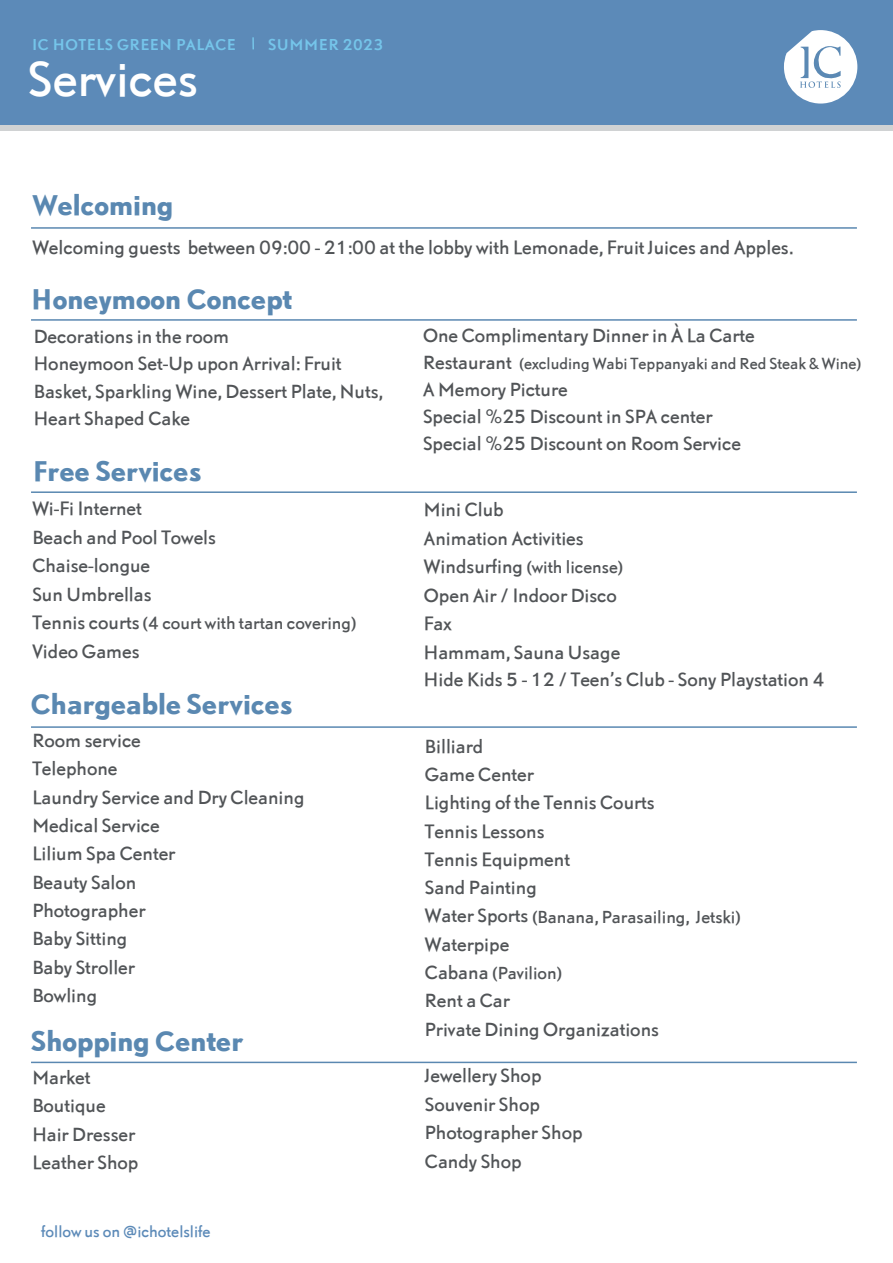
<style>
.page{position:relative;width:893px;height:1263px;background:#fff}
.page>*{position:absolute;margin:0;border:0;box-sizing:border-box;transform-origin:0 0}
.t1{font:46.5px "Nobel Listing UN Regular";color:#fff}
.t2{font:27px "Nobel Listing UN Bold";color:#5a88b1}
.t3{font:18px/28.3px "Nobel Listing UN Regular";color:#515457}
.t4{font:16.5px "Nobel Listing UN Regular";color:#515457}
.t5{font:15px "Nobel Listing UN Regular";color:#515457}
.t6{font:700 15px "Nobel Listing UN Medium";letter-spacing:.035em;color:#75c5ea}
.t7{font:15px "Nobel Listing UN Regular";color:#5c8ab8}
.s1{font-size:18px}
</style>
<div class="page">
<div style="left:1px;top:124px;width:892px;height:6px;background:#d0d2d3"></div>
<hr style="left:31px;top:319px;width:826px;height:2px;background:#5a88b1">
<hr style="left:31px;top:227px;width:826px;height:2px;background:#5a88b1">
<hr style="left:31px;top:726px;width:826px;height:2px;background:#5a88b1">
<hr style="left:31px;top:1062px;width:826px;height:1px;background:#5a88b1">
<hr style="left:31px;top:491px;width:826px;height:2px;background:#5a88b1">
<div style="left:0;top:0;width:893px;height:124px;background:#5c8ab8"></div>
<svg style="left:252px;top:37px;width:2px;height:12px"></svg>
<svg style="left:784px;top:30px;width:73px;height:74px"></svg>
<p class="t6" style="left:32px;top:33px;width:205px">IC HOTELS GREEN PALACE</p>
<p class="t6" style="left:268px;top:33px;width:117px">SUMMER 2023</p>
<h1 class="t1" style="left:28px;top:46px;width:172px">Services</h1>
<h2 class="t2" style="left:32px;top:186px;width:143px">Welcoming</h2>
<p class="t3" style="left:32px;top:232px;width:762px">Welcoming guests between 09:00 - 21:00 at the lobby with Lemonade, Fruit Juices and Apples.</p>
<h2 class="t2" style="left:31px;top:280px;width:263px">Honeymoon Concept</h2>
<p class="t3" style="left:34px;top:321px;width:351px;line-height:27.5px">Decorations in the room<br>Honeymoon Set-Up upon Arrival: Fruit<br>Basket, Sparkling Wine, Dessert Plate, Nuts,<br>Heart Shaped Cake</p>
<h2 class="t2" style="left:32px;top:451px;width:171px">Free Services</h2>
<p class="t3" style="left:32px;top:493px;width:185px">Wi-Fi Internet<br>Beach and Pool Towels<br>Chaise-longue<br>Sun Umbrellas</p>
<p class="t4" style="left:32px;top:612px;width:326px"><span class="s1">Tennis courts</span> (4 court with tartan covering)</p>
<p class="t3" style="left:32px;top:636px;width:109px">Video Games</p>
<h2 class="t2" style="left:31px;top:685px;width:264px">Chargeable Services</h2>
<p class="t3" style="left:32px;top:725px;width:274px">Room service<br>Telephone<br>Laundry Service and Dry Cleaning<br>Medical Service<br>Lilium Spa Center<br>Beauty Salon<br>Photographer<br>Baby Sitting<br>Baby Stroller<br>Bowling</p>
<h2 class="t2" style="left:31px;top:1022px;width:214px">Shopping Center</h2>
<p class="t3" style="left:423px;top:320px;width:333px">One Complimentary Dinner in À La Carte</p>
<p class="t5" style="left:423px;top:353px;width:440px"><span class="s1">Restaurant</span> (excluding Wabi Teppanyaki and Red Steak &amp; Wine)</p>
<p class="t3" style="left:423px;top:375px;width:319px;line-height:27px">A Memory Picture<br>Special %25 Discount in SPA center<br>Special %25 Discount on Room Service</p>
<p class="t3" style="left:424px;top:494px;width:161px">Mini Club<br>Animation Activities</p>
<p class="t4" style="left:424px;top:556px;width:201px"><span class="s1">Windsurfing</span> (with license)</p>
<p class="t3" style="left:424px;top:580px;width:198px">Open Air / Indoor Disco<br>Fax<br>Hammam, Sauna Usage</p>
<p class="t3" style="left:424px;top:664px;width:402px">Hide Kids 5 - 12 / Teen’s Club - Sony Playstation 4</p>
<p class="t3" style="left:425px;top:731px;width:231px">Billiard<br>Game Center<br>Lighting of the Tennis Courts<br>Tennis Lessons<br>Tennis Equipment<br>Sand Painting</p>
<p class="t4" style="left:425px;top:905px;width:317px"><span class="s1">Water Sports</span> (Banana, Parasailing, Jetski)</p>
<p class="t3" style="left:425px;top:929px;width:86px">Waterpipe</p>
<p class="t4" style="left:425px;top:961px;width:139px"><span class="s1">Cabana</span> (Pavilion)</p>
<p class="t3" style="left:425px;top:985px;width:236px">Rent a Car<br>Private Dining Organizations</p>
<p class="t3" style="left:32px;top:1062px;width:108px">Market<br>Boutique<br>Hair Dresser<br>Leather Shop</p>
<p class="t3" style="left:425px;top:1060px;width:159px">Jewellery Shop<br>Souvenir Shop<br>Photographer Shop<br>Candy Shop</p>
<p class="t7" style="left:41px;top:1221px;width:171px">follow us on @ichotelslife</p>
</div>
